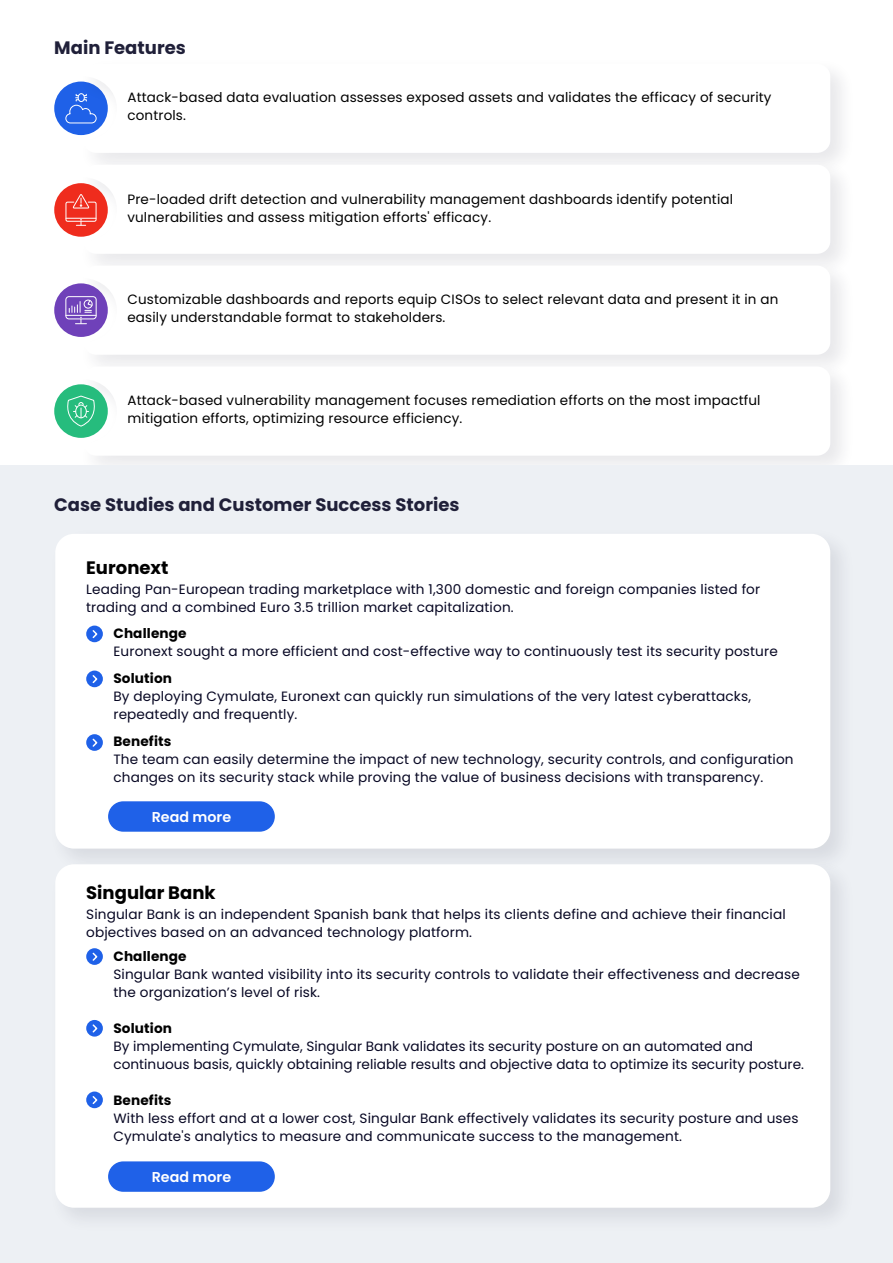
<style>
.page{position:relative;width:893px;height:1263px;background:#fff}
.page>*{position:absolute;margin:0;border:0;box-sizing:border-box;transform-origin:0 0}
.t1{font:700 18px "Poppins";color:#202039}
.t2{font:700 18px "Poppins";color:#000}
.t3{font:600 14.25px "Poppins";color:#fff}
.t4{font:13.5px/18px "Poppins";letter-spacing:.01em;color:#070723}
.t5{font:13.5px/18px "Poppins";letter-spacing:.01em;color:#000}
.t6{font:700 13.5px "Poppins";letter-spacing:.01em;color:#000}
</style>
<div class="page">
<div style="left:54px;top:82px;width:54px;height:53px;background:#1f61e8;border-radius:50%"></div>
<img style="left:73px;top:73px;width:769px;height:81px">
<svg style="left:83px;top:73px;width:747px;height:80px"></svg>
<div style="left:74px;top:255px;width:772px;height:100px;background:#f1f1f2"></div>
<svg style="left:83px;top:266px;width:747px;height:89px"></svg>
<div style="left:54px;top:183px;width:54px;height:54px;background:#ef2c1d;border-radius:50%"></div>
<div style="left:54px;top:283px;width:54px;height:54px;background:#6f41b9;border-radius:50%"></div>
<div style="left:54px;top:384px;width:54px;height:54px;background:#26bc7d;border-radius:50%"></div>
<div style="left:0;top:466px;width:893px;height:797px;background:#edf0f4"></div>
<img style="left:68px;top:538px;width:772px;height:314px">
<div style="left:55px;top:534px;width:775px;height:315px;background:#fff;border-radius:19px"></div>
<div style="left:108px;top:801px;width:167px;height:31px;background:#1f61e8;border-radius:15px"></div>
<div style="left:86px;top:626px;width:17px;height:16px;background:#1f61e8;border-radius:50%"></div>
<svg style="left:92px;top:630px;width:6px;height:9px"></svg>
<div style="left:86px;top:671px;width:17px;height:16px;background:#1f61e8;border-radius:50%"></div>
<svg style="left:92px;top:675px;width:6px;height:9px"></svg>
<div style="left:86px;top:734px;width:17px;height:17px;background:#1f61e8;border-radius:50%"></div>
<svg style="left:92px;top:738px;width:6px;height:9px"></svg>
<div style="left:55px;top:864px;width:775px;height:344px;background:#fff;border-radius:19px"></div>
<div style="left:108px;top:1161px;width:167px;height:31px;background:#1f61e8;border-radius:15px"></div>
<svg style="left:86px;top:948px;width:17px;height:17px"></svg>
<svg style="left:91px;top:951px;width:8px;height:11px"></svg>
<div style="left:86px;top:1020px;width:17px;height:17px;background:#1f61e8;border-radius:50%"></div>
<svg style="left:92px;top:1024px;width:6px;height:9px"></svg>
<div style="left:86px;top:1091px;width:17px;height:17px;background:#1f61e8;border-radius:50%"></div>
<svg style="left:92px;top:1096px;width:6px;height:8px"></svg>
<div style="left:78px;top:93px;width:7px;height:9px;border:1px solid #fff;border-radius:50%"></div>
<svg style="left:65px;top:94px;width:32px;height:30px"></svg>
<div style="left:66px;top:296px;width:30px;height:23px;border:1px solid #fff;border-radius:3px"></div>
<hr style="left:66px;top:315px;width:30px;height:1px;background:#fff">
<svg style="left:69px;top:300px;width:24px;height:24px"></svg>
<svg style="left:73px;top:194px;width:17px;height:15px"></svg>
<hr style="left:66px;top:218px;width:30px;height:1px;background:#fff">
<div style="left:66px;top:202px;width:30px;height:20px;border:1px solid #fff;border-radius:2px"></div>
<svg style="left:76px;top:219px;width:10px;height:7px"></svg>
<svg style="left:67px;top:395px;width:28px;height:32px"></svg>
<div style="left:75px;top:405px;width:12px;height:13px;border:1px solid #fff;border-radius:50%"></div>
<h1 class="t1" style="left:54px;top:40px;width:133px">Main Features</h1>
<p class="t5" style="left:127px;top:88px;width:646px">Attack-based data evaluation assesses exposed assets and validates the efficacy of security controls.</p>
<p class="t5" style="left:127px;top:191px;width:607px">Pre-loaded drift detection and vulnerability management dashboards identify potential vulnerabilities and assess mitigation efforts' efficacy.</p>
<p class="t5" style="left:127px;top:290px;width:652px">Customizable dashboards and reports equip CISOs to select relevant data and present it in an easily understandable format to stakeholders.</p>
<p class="t5" style="left:127px;top:391px;width:634px">Attack-based vulnerability management focuses remediation efforts on the most impactful mitigation efforts, optimizing resource efficiency.</p>
<h1 class="t1" style="left:54px;top:496px;width:407px">Case Studies and Customer Success Stories</h1>
<h1 class="t2" style="left:86px;top:559px;width:84px">Euronext</h1>
<p class="t4" style="left:86px;top:580px;width:675px">Leading Pan-European trading marketplace with 1,300 domestic and foreign companies listed for trading and a combined Euro 3.5 trillion market capitalization.</p>
<p class="t6" style="left:113px;top:628px;width:75px">Challenge</p>
<p class="t4" style="left:113px;top:643px;width:666px">Euronext sought a more efficient and cost-effective way to continuously test its security posture</p>
<p class="t6" style="left:113px;top:673px;width:60px">Solution</p>
<p class="t4" style="left:113px;top:688px;width:639px">By deploying Cymulate, Euronext can quickly run simulations of the very latest cyberattacks, repeatedly and frequently.</p>
<p class="t6" style="left:113px;top:736px;width:60px">Benefits</p>
<p class="t4" style="left:113px;top:751px;width:682px">The team can easily determine the impact of new technology, security controls, and configuration changes on its security stack while proving the value of business decisions with transparency.</p>
<p class="t3" style="left:152px;top:810px;width:81px">Read more</p>
<h1 class="t2" style="left:86px;top:885px;width:131px">Singular Bank</h1>
<p class="t4" style="left:86px;top:906px;width:701px">Singular Bank is an independent Spanish bank that helps its clients define and achieve their financial objectives based on an advanced technology platform.</p>
<p class="t6" style="left:113px;top:950px;width:75px">Challenge</p>
<p class="t4" style="left:113px;top:965px;width:688px">Singular Bank wanted visibility into its security controls to validate their effectiveness and decrease the organization’s level of risk.</p>
<p class="t6" style="left:113px;top:1022px;width:60px">Solution</p>
<p class="t4" style="left:113px;top:1037px;width:692px">By implementing Cymulate, Singular Bank validates its security posture on an automated and continuous basis, quickly obtaining reliable results and objective data to optimize its security posture.</p>
<p class="t6" style="left:113px;top:1094px;width:60px">Benefits</p>
<p class="t4" style="left:113px;top:1109px;width:687px">With less effort and at a lower cost, Singular Bank effectively validates its security posture and uses<br>Cymulate's analytics to measure and communicate success to the management.</p>
<p class="t3" style="left:152px;top:1170px;width:81px">Read more</p>
</div>
